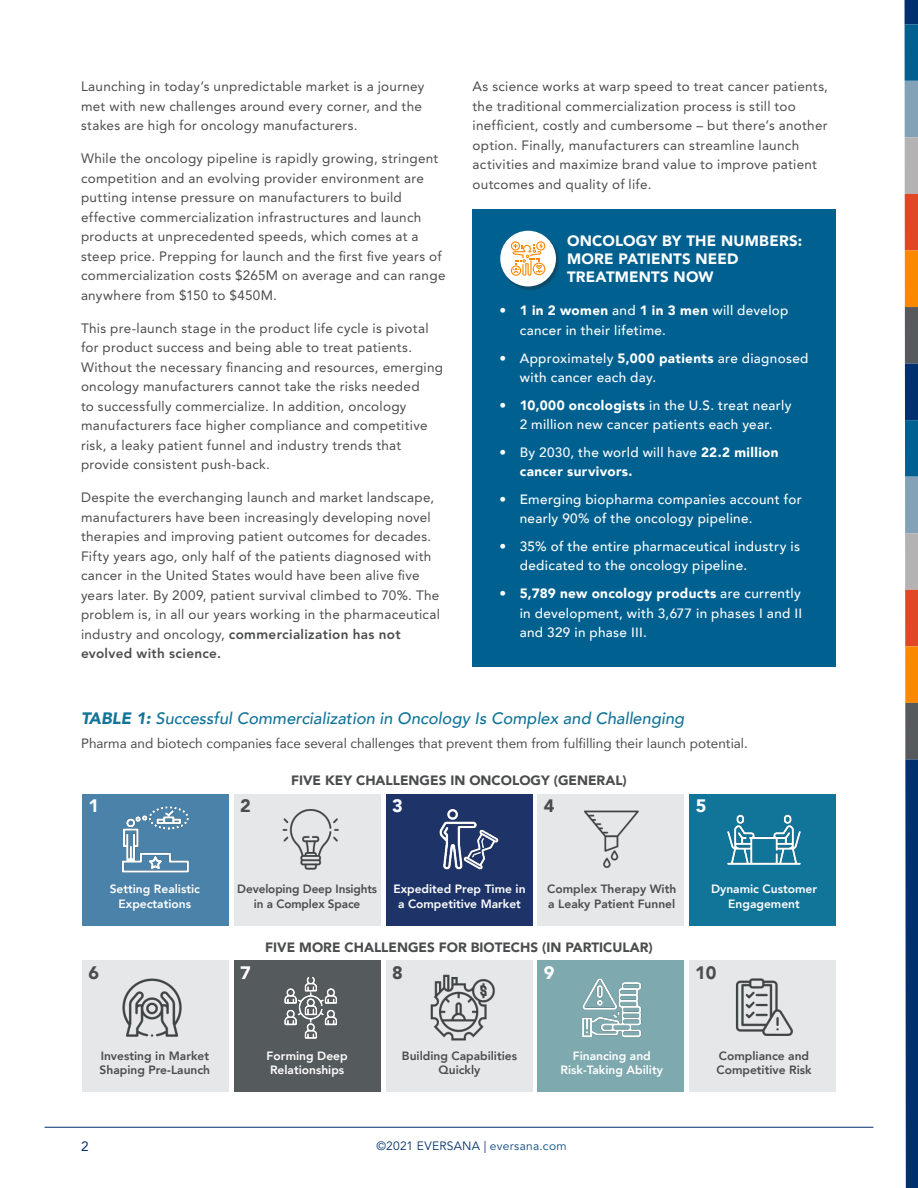
<style>
.page{position:relative;width:918px;height:1188px;background:#fff}
.page>*{position:absolute;margin:0;border:0;box-sizing:border-box;transform-origin:0 0}
.t1{font:900 18px "Avenir";color:#4b4c4d}
.t2{font:900 18px "Avenir";color:#fff}
.t3{font:italic 500 16.5px "Avenir";color:#117499}
.Copy{font:900 15px/18px "Avenir";letter-spacing:.015em;color:#fff}
.Copy-2{font:13.5px/19.5px "Avenir LT Std";letter-spacing:.02em;color:#4b4c4d}
.t4{font:500 13.5px/19.5px "Avenir";letter-spacing:.025em;color:#fff}
.t5{font:13.5px "Avenir";color:#4b4c4d}
.t6{font:900 13.5px "Avenir";color:#4b4c4d}
.t7{font:900 13.5px/19.5px "Avenir";letter-spacing:.03em;color:#fff}
.t8{font:13.5px "Avenir LT Std";color:#00306d}
.t9{font:800 12px/14.4px "Avenir";color:#4b4c4d}
.t10{font:800 12px/14.4px "Avenir";color:#fff;text-align:center}
.t11{font:12px "Avenir LT Std";letter-spacing:.025em;color:#00306d}
.s1{font-weight:800}
.s2{font-weight:900}
.s3{font-weight:500}
.s4{color:#0d4a82}
</style>
<div class="page">
<div style="left:904px;top:0;width:14px;height:24px;background:#00306d"></div>
<div style="left:905px;top:24px;width:13px;height:57px;background:#006191"></div>
<div style="left:905px;top:81px;width:13px;height:56px;background:#83a2b7"></div>
<div style="left:905px;top:137px;width:13px;height:57px;background:#b4b2b2"></div>
<div style="left:905px;top:194px;width:13px;height:56px;background:#df4725"></div>
<div style="left:905px;top:250px;width:13px;height:57px;background:#fa8900"></div>
<div style="left:905px;top:307px;width:13px;height:57px;background:#565a5c"></div>
<div style="left:905px;top:364px;width:13px;height:56px;background:#00306d"></div>
<div style="left:905px;top:420px;width:13px;height:57px;background:#006191"></div>
<div style="left:905px;top:477px;width:13px;height:56px;background:#83a2b7"></div>
<div style="left:905px;top:533px;width:13px;height:57px;background:#b4b2b2"></div>
<div style="left:905px;top:590px;width:13px;height:56px;background:#df4725"></div>
<div style="left:905px;top:646px;width:13px;height:57px;background:#fa8900"></div>
<div style="left:905px;top:703px;width:13px;height:56px;background:#565a5c"></div>
<svg style="left:905px;top:759px;width:13px;height:429px;background:#0b3973"></svg>
<hr style="left:45px;top:1127px;width:828px;height:1px;background:#00306d">
<div style="left:82px;top:794px;width:147px;height:132px;background:#4b82a9"></div>
<div style="left:234px;top:794px;width:147px;height:132px;background:#e6e7e9"></div>
<div style="left:386px;top:794px;width:146px;height:132px;background:#1e3468"></div>
<div style="left:537px;top:794px;width:147px;height:132px;background:#e6e7e9"></div>
<div style="left:689px;top:794px;width:147px;height:132px;background:#117499"></div>
<div style="left:82px;top:960px;width:147px;height:132px;background:#e6e7e9"></div>
<div style="left:234px;top:960px;width:147px;height:132px;background:#555a5c"></div>
<div style="left:386px;top:960px;width:146px;height:132px;background:#e6e7e9"></div>
<div style="left:537px;top:960px;width:147px;height:132px;background:#7ea9ae"></div>
<div style="left:689px;top:960px;width:147px;height:132px;background:#e6e7e9"></div>
<img style="left:121px;top:806px;width:68px;height:67px">
<img style="left:282px;top:809px;width:57px;height:61px">
<img style="left:439px;top:809px;width:60px;height:61px">
<img style="left:584px;top:810px;width:55px;height:58px">
<img style="left:727px;top:814px;width:74px;height:51px">
<img style="left:123px;top:978px;width:58px;height:59px">
<img style="left:284px;top:977px;width:53px;height:61px">
<img style="left:582px;top:978px;width:60px;height:60px">
<img style="left:735px;top:978px;width:58px;height:58px">
<img style="left:430px;top:974px;width:65px;height:67px">
<div style="left:472px;top:210px;width:364px;height:457px;background:#006191"></div>
<div style="left:500px;top:231px;width:60px;height:60px;background:#231f20;opacity:.35"></div>
<div style="left:500px;top:231px;width:56px;height:55px;background:#fff;border-radius:50%"></div>
<svg style="left:511px;top:241px;width:34px;height:35px"></svg>
<p class="Copy-2" style="left:81px;top:77px;width:345px">Launching in today’s unpredictable market is a journey met with new challenges around every corner, and the stakes are high for oncology manufacturers.</p>
<p class="Copy-2" style="left:81px;top:149px;width:366px">While the oncology pipeline is rapidly growing, stringent competition and an evolving provider environment are putting intense pressure on manufacturers to build effective commercialization infrastructures and launch products at unprecedented speeds, which comes at a steep price. Prepping for launch and the first five years of commercialization costs $265M on average and can range anywhere from $150 to $450M.</p>
<p class="Copy-2" style="left:81px;top:318px;width:364px">This pre-launch stage in the product life cycle is pivotal for product success and being able to treat patients.<br>Without the necessary financing and resources, emerging oncology manufacturers cannot take the risks needed<br>to successfully commercialize. In addition, oncology manufacturers face higher compliance and competitive risk, a leaky patient funnel and industry trends that provide consistent push-back.</p>
<p class="Copy-2" style="left:81px;top:488px;width:361px">Despite the everchanging launch and market landscape, manufacturers have been increasingly developing novel therapies and improving patient outcomes for decades.<br>Fifty years ago, only half of the patients diagnosed with cancer in the United States would have been alive five years later. By 2009, patient survival climbed to 70%. The problem is, in all our years working in the pharmaceutical industry and oncology, <span class="s1">commercialization has not evolved with science.</span></p>
<p class="Copy-2" style="left:472px;top:77px;width:357px">As science works at warp speed to treat cancer patients, the traditional commercialization process is still too inefficient, costly and cumbersome – but there’s another option. Finally, manufacturers can streamline launch activities and maximize brand value to improve patient outcomes and quality of life.</p>
<p class="Copy" style="left:567px;top:232px;width:237px">ONCOLOGY BY THE NUMBERS:<br>MORE PATIENTS NEED<br>TREATMENTS NOW</p>
<p class="t4" style="left:520px;top:300px;width:270px;text-indent:-20px"><span class="s2">• 1 in 2 women</span> and <span class="s2">1 in 3 men</span> will develop cancer in their lifetime.</p>
<p class="t4" style="left:520px;top:347px;width:290px;text-indent:-20px">• Approximately <span class="s2">5,000 patients</span> are diagnosed with cancer each day.</p>
<p class="t4" style="left:500px;top:395px;width:293px;text-align:center"><span class="s2">• 10,000 oncologists</span> in the U.S. treat nearly<br>2 million new cancer patients each year.</p>
<p class="t7" style="left:520px;top:442px;width:260px;text-indent:-20px"><span class="s3">• By 2030, the world will have</span> 22.2 million cancer survivors.</p>
<p class="t4" style="left:520px;top:489px;width:284px;text-indent:-20px">• Emerging biopharma companies account for nearly 90% of the oncology pipeline.</p>
<p class="t4" style="left:520px;top:536px;width:282px;text-indent:-20px">• 35% of the entire pharmaceutical industry is dedicated to the oncology pipeline.</p>
<p class="t4" style="left:520px;top:583px;width:284px;text-align:justify;text-indent:-20px"><span class="s2">• 5,789 new oncology products</span> are currently in development, with 3,677 in phases I and II and 329 in phase III.</p>
<p class="t3" style="left:81px;top:709px;width:605px"><span class="s2">TABLE 1:</span> Successful Commercialization in Oncology Is Complex and Challenging</p>
<p class="t5" style="left:81px;top:732px;width:668px">Pharma and biotech companies face several challenges that prevent them from fulfilling their launch potential.</p>
<p class="t6" style="left:291px;top:769px;width:337px">FIVE KEY CHALLENGES IN ONCOLOGY (GENERAL)</p>
<p class="t2" style="left:88px;top:791px;width:12px">1</p>
<p class="t1" style="left:240px;top:791px;width:12px">2</p>
<p class="t2" style="left:392px;top:791px;width:12px">3</p>
<p class="t1" style="left:544px;top:791px;width:12px">4</p>
<p class="t2" style="left:696px;top:791px;width:12px">5</p>
<p class="t10" style="left:110px;top:882px;width:92px">Setting Realistic<br>Expectations</p>
<p class="t9" style="left:237px;top:882px;width:141px;text-align:center">Developing Deep Insights in a Complex Space</p>
<p class="t10" style="left:393px;top:882px;width:134px">Expedited Prep Time in a Competitive Market</p>
<p class="t9" style="left:547px;top:882px;width:131px">Complex Therapy With a Leaky Patient Funnel</p>
<p class="t10" style="left:711px;top:882px;width:107px">Dynamic Customer<br>Engagement</p>
<p class="t6" style="left:265px;top:936px;width:389px">FIVE MORE CHALLENGES FOR BIOTECHS (IN PARTICULAR)</p>
<p class="t1" style="left:88px;top:957px;width:12px">6</p>
<p class="t2" style="left:240px;top:957px;width:12px">7</p>
<p class="t1" style="left:392px;top:957px;width:12px">8</p>
<p class="t2" style="left:544px;top:957px;width:12px">9</p>
<p class="t1" style="left:695px;top:957px;width:23px">10</p>
<p class="t9" style="left:100px;top:1048px;width:112px">Investing in Market<br>Shaping Pre-Launch</p>
<p class="t10" style="left:267px;top:1048px;width:83px;text-align:left">Forming Deep<br>Relationships</p>
<p class="t9" style="left:402px;top:1048px;width:117px;text-align:center">Building Capabilities<br>Quickly</p>
<p class="t10" style="left:561px;top:1048px;width:104px">Financing and<br>Risk-Taking Ability</p>
<p class="t9" style="left:717px;top:1048px;width:97px">Compliance and<br>Competitive Risk</p>
<p class="t8" style="left:81px;top:1139px;width:9px">2</p>
<p class="t11" style="left:377px;top:1139px;width:192px">©2021 EVERSANA | <span class="s4">eversana.com</span></p>
</div>
